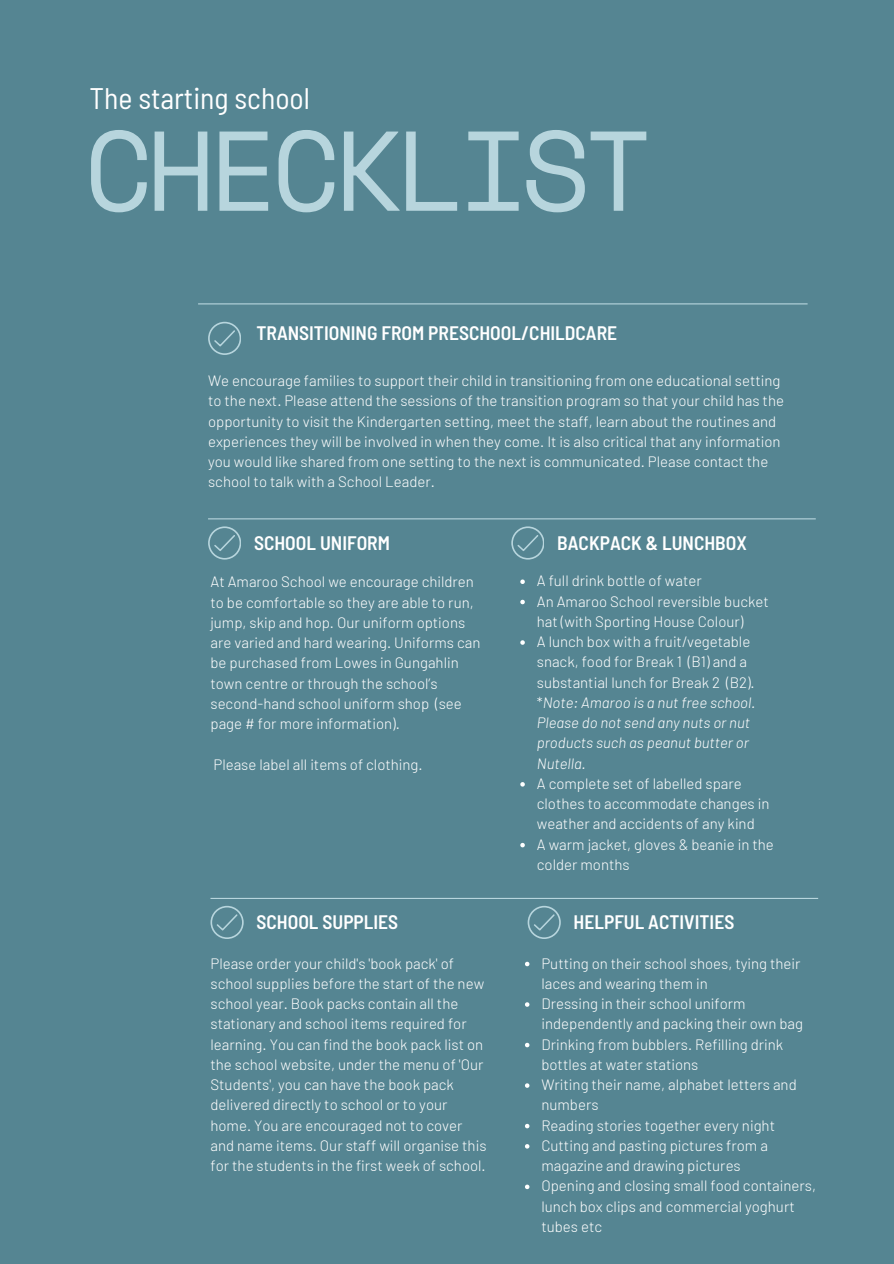
<style>
.page{position:relative;width:894px;height:1264px;background:#fff}
.page>*{position:absolute;margin:0;border:0;box-sizing:border-box;transform-origin:0 0}
.t1{font:113.1px "Space Mono";letter-spacing:-.06em;color:#b7d5dd}
.t2{font:semi-condensed 29.7px "Barlow";color:#fff}
.t3{font:600 semi-condensed 19.5px "Barlow";color:#fff}
.t4{font:300 15px/20.2px "Barlow";color:#fff}
.s1{font-style:italic}
</style>
<div class="page">
<div style="left:0;top:0;width:893px;height:1263px;background:#558592"></div>
<hr style="left:198px;top:303px;width:609px;height:1px;background:#b7d5dd">
<hr style="left:208px;top:518px;width:607px;height:1px;background:#b7d5dd">
<hr style="left:210px;top:897px;width:607px;height:2px;background:#b7d5dd">
<svg style="left:208px;top:322px;width:33px;height:32px"></svg>
<svg style="left:208px;top:526px;width:33px;height:33px"></svg>
<svg style="left:511px;top:526px;width:33px;height:33px"></svg>
<svg style="left:210px;top:905px;width:33px;height:33px"></svg>
<svg style="left:527px;top:905px;width:33px;height:33px"></svg>
<svg style="left:520px;top:579px;width:4px;height:5px"></svg>
<svg style="left:520px;top:599px;width:4px;height:5px"></svg>
<svg style="left:520px;top:640px;width:4px;height:4px"></svg>
<svg style="left:520px;top:782px;width:4px;height:4px"></svg>
<svg style="left:520px;top:842px;width:4px;height:5px"></svg>
<svg style="left:525px;top:961px;width:4px;height:5px"></svg>
<svg style="left:525px;top:1002px;width:4px;height:4px"></svg>
<svg style="left:525px;top:1042px;width:4px;height:5px"></svg>
<svg style="left:525px;top:1083px;width:4px;height:4px"></svg>
<svg style="left:525px;top:1123px;width:4px;height:5px"></svg>
<svg style="left:525px;top:1144px;width:4px;height:4px"></svg>
<svg style="left:525px;top:1184px;width:4px;height:5px"></svg>
<h2 class="t2" style="left:89px;top:79px;width:222px">The starting school</h2>
<h1 class="t1" style="left:84px;top:84px;width:570px">CHECKLIST</h1>
<h3 class="t3" style="left:256px;top:320px;width:362px">TRANSITIONING FROM PRESCHOOL/CHILDCARE</h3>
<p class="t4" style="left:208px;top:370px;width:577px">We encourage families to support their child in transitioning from one educational setting to the next. Please attend the sessions of the transition program so that your child has the opportunity to visit the Kindergarten setting, meet the staff, learn about the routines and experiences they will be involved in when they come. It is also critical that any information you would like shared from one setting to the next is communicated. Please contact the school to talk with a School Leader.</p>
<h3 class="t3" style="left:254px;top:530px;width:137px">SCHOOL UNIFORM</h3>
<p class="t4" style="left:210px;top:571px;width:271px">At Amaroo School we encourage children to be comfortable so they are able to run, jump, skip and hop. Our uniform options are varied and hard wearing. Uniforms can be purchased from Lowes in Gungahlin town centre or through the school’s second-hand school uniform shop (see page # for more information).</p>
<p class="t4" style="left:213px;top:753px;width:211px">Please label all items of clothing.</p>
<h3 class="t3" style="left:256px;top:909px;width:143px">SCHOOL SUPPLIES</h3>
<p class="t4" style="left:210px;top:952px;width:277px">Please order your child's 'book pack' of school supplies before the start of the new school year. Book packs contain all the stationary and school items required for learning. You can find the book pack list on the school website, under the menu of 'Our Students', you can have the book pack delivered directly to school or to your home. You are encouraged not to cover and name items. Our staff will organise this for the students in the first week of school.</p>
<h3 class="t3" style="left:557px;top:530px;width:191px">BACKPACK &amp; LUNCHBOX</h3>
<p class="t4" style="left:536px;top:570px;width:233px">A full drink bottle of water<br>An Amaroo School reversible bucket hat (with Sporting House Colour)<br>A lunch box with a fruit/vegetable snack, food for Break 1 (B1) and a substantial lunch for Break 2 (B2). *<span class="s1">Note: Amaroo is a nut free school.<br>Please do not send any nuts or nut products such as peanut butter or<br>Nutella.</span></p>
<p class="t4" style="left:536px;top:772px;width:238px">A complete set of labelled spare clothes to accommodate changes in weather and accidents of any kind<br>A warm jacket, gloves &amp; beanie in the colder months</p>
<h3 class="t3" style="left:573px;top:909px;width:162px">HELPFUL ACTIVITIES</h3>
<p class="t4" style="left:541px;top:952px;width:276px">Putting on their school shoes, tying their laces and wearing them in<br>Dressing in their school uniform independently and packing their own bag<br>Drinking from bubblers. Refilling drink bottles at water stations<br>Writing their name, alphabet letters and numbers<br>Reading stories together every night<br>Cutting and pasting pictures from a magazine and drawing pictures<br>Opening and closing small food containers, lunch box clips and commercial yoghurt tubes etc</p>
</div>
